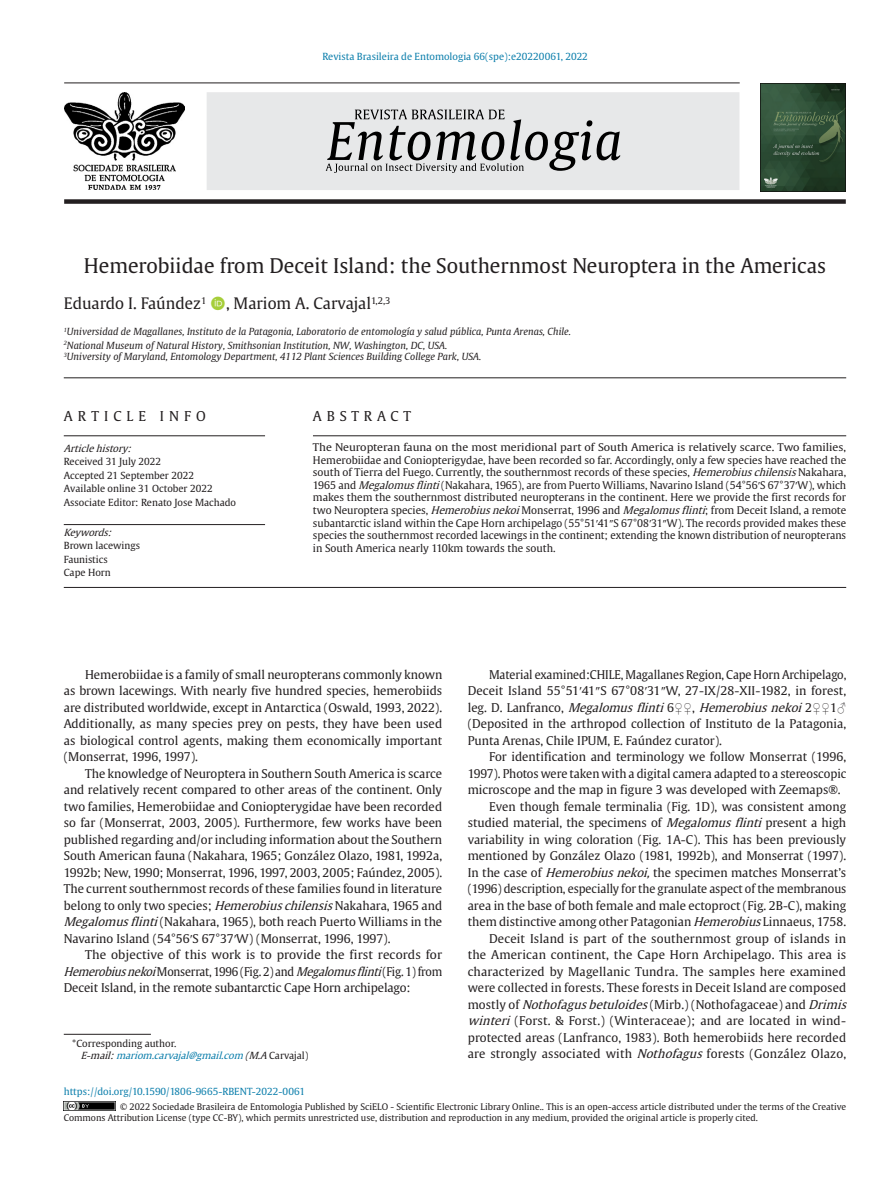
<style>
.page{position:relative;width:893px;height:1191px;background:#fff}
.page>*{position:absolute;margin:0;border:0;box-sizing:border-box;transform-origin:0 0}
.ArticleTitle{font:20.1px "Gulliver";color:#231f20}
.Authors{font:15.75px "Gulliver";color:#231f20}
.ArticleInfoTitle{font:13.5px "Gulliver";letter-spacing:.38em;color:#231f20}
.AbstractTitle{font:13.5px "Gulliver";letter-spacing:.36em;color:#231f20}
.Paragraph{font:12px/16.5px "Gulliver";letter-spacing:.005em;color:#231f20;text-align:justify}
.Paragraph-2{font:12px/16.5px "Gulliver";letter-spacing:.005em;color:#231f20;text-align:justify;scale:.95 1}
.Abstract{font:10.5px/12.6px "Gulliver";color:#231f20;text-align:justify;scale:1.07 1}
.Affiliations{font:italic 9.75px "Gulliver";color:#231f20}
.ArticleDOIAlt{font:9.75px "Gulliver";color:#0d7fac}
.AffiliationsAlt{font:italic 9.75px "Gulliver";color:#231f20}
.History{font:9.75px/13.5px "Gulliver";color:#231f20}
.Correspondence{font:9.75px/11.7px "Gulliver";color:#231f20}
.Keywords{font:9.75px/13.5px "Gulliver";color:#231f20}
.fnEdited-by{font:9.75px "Gulliver";color:#231f20}
.HistoryTitle{font:italic 9.75px "Gulliver";color:#231f20}
.LicenseParaAlt{font:9px/10.8px "Gulliver";color:#231f20}
.s1{font-style:italic}
.s2{font-family:"Times New Roman"}
.s3{font-style:italic;color:#0d7fac}
</style>
<div class="page">
<img style="left:64px;top:92px;width:121px;height:98px">
<hr style="left:64px;top:83px;width:676px;height:1px;background:#231f20">
<div style="left:207px;top:92px;width:532px;height:98px;background:#e7e8e9"></div>
<div style="left:64px;top:199px;width:782px;height:5px;background:#231f20"></div>
<img style="left:761px;top:84px;width:85px;height:107px">
<svg style="left:326px;top:109px;width:294px;height:64px"></svg>
<img style="left:64px;top:1101px;width:51px;height:9px">
<hr style="left:64px;top:587px;width:782px;height:1px;background:#231f20">
<hr style="left:64px;top:377px;width:782px;height:1px;background:#231f20">
<hr style="left:313px;top:435px;width:533px;height:1px;background:#231f20">
<hr style="left:64px;top:435px;width:201px;height:1px;background:#231f20">
<hr style="left:64px;top:524px;width:201px;height:1px;background:#231f20">
<hr style="left:64px;top:1034px;width:87px;height:1px;background:#231f20">
<p class="ArticleDOIAlt" style="left:322px;top:50px;width:267px">Revista Brasileira de Entomologia 66(spe):e20220061, 2022</p>
<p class="ArticleTitle" style="left:84px;top:253px;width:744px">Hemerobiidae from Deceit Island: the Southernmost Neuroptera in the Americas</p>
<p class="Authors" style="left:64px;top:293px;width:328px">Eduardo I. Faúndez<sup>1</sup> , Mariom A. Carvajal<sup>1,2,3</sup></p>
<p class="Affiliations" style="left:64px;top:326px;width:509px"><sup>1</sup>Universidad de Magallanes, Instituto de la Patagonia, Laboratorio de entomología y salud pública, Punta Arenas, Chile.</p>
<p class="Affiliations" style="left:64px;top:339px;width:385px"><sup>2</sup>National Museum of Natural History, Smithsonian Institution, NW, Washington, DC, USA.</p>
<p class="AffiliationsAlt" style="left:64px;top:351px;width:419px"><sup>3</sup>University of Maryland, Entomology Department, 4112 Plant Sciences Building College Park, USA.</p>
<p class="ArticleInfoTitle" style="left:64px;top:407px;width:143px">ARTICLE INFO</p>
<p class="HistoryTitle" style="left:64px;top:442px;width:72px">Articlehistory:</p>
<p class="History" style="left:64px;top:455px;width:150px">Received 31 July 2022<br>Accepted 21 September 2022<br>Available online 31 October 2022</p>
<p class="fnEdited-by" style="left:64px;top:496px;width:174px">Associate Editor: Renato Jose Machado</p>
<p class="Keywords" style="left:64px;top:525px;width:78px"><span class="s1">Keywords:<br></span>Brown lacewings<br>Faunistics<br>Cape Horn</p>
<p class="AbstractTitle" style="left:313px;top:407px;width:100px">ABSTRACT</p>
<p class="Abstract" style="left:313px;top:441px;width:500px">The Neuropteran fauna on the most meridional part of South America is relatively scarce. Two families, Hemerobiidae and Coniopterigydae, have been recorded so far. Accordingly, only a few species have reached the south of Tierra del Fuego. Currently, the southernmost records of these species, <span class="s1">Hemerobiuschilensis</span>Nakahara, 1965 and <span class="s1">Megalomusflinti</span>(Nakahara, 1965), are from Puerto Williams, Navarino Island (54°56<span class="s2">′</span>S 67°37<span class="s2">′</span>W), which makes them the southernmost distributed neuropterans in the continent. Here we provide the first records for two Neuroptera species, <span class="s1">Hemerobiusnekoi</span>Monserrat, 1996 and <span class="s1">Megalomusflinti</span>; from Deceit Island, a remote subantarctic island within the Cape Horn archipelago (55°51<span class="s2">′</span>41<span class="s2">″</span>S 67°08<span class="s2">′</span>31<span class="s2">″</span>W). The records provided makes these species the southernmost recorded lacewings in the continent; extending the known distribution of neuropterans in South America nearly 110km towards the south.</p>
<p class="Paragraph" style="left:64px;top:666px;width:380px;text-indent:21px">Hemerobiidae is a family of small neuropterans commonly known as brown lacewings. With nearly five hundred species, hemerobiids are distributed worldwide, except in Antarctica (Oswald, 1993, 2022).<br>Additionally, as many species prey on pests, they have been used as biological control agents, making them economically important (Monserrat, 1996, 1997).</p>
<p class="Paragraph" style="left:64px;top:765px;width:380px;text-indent:21px">The knowledge of Neuroptera in Southern South America is scarce and relatively recent compared to other areas of the continent. Only two families, Hemerobiidae and Coniopterygidae have been recorded so far (Monserrat, 2003, 2005). Furthermore, few works have been published regarding and/or including information about the Southern South American fauna (Nakahara, 1965; González Olazo, 1981, 1992a, 1992b; New, 1990; Monserrat, 1996, 1997, 2003, 2005; Faúndez, 2005).<br>The current southernmost records of these families found in literature belong to only two species; <span class="s1">Hemerobiuschilensis</span>Nakahara, 1965 and <span class="s1">Megalomusflinti</span>(Nakahara, 1965), both reach Puerto Williams in the Navarino Island (54°56<span class="s2">′</span>S 67°37<span class="s2">′</span>W) (Monserrat, 1996, 1997).</p>
<p class="Paragraph" style="left:64px;top:946px;width:380px;text-indent:21px">The objective of this work is to provide the first records for <span class="s1">Hemerobiusnekoi</span>Monserrat, 1996 (Fig. 2) and <span class="s1">Megalomusflinti</span>(Fig. 1) from Deceit Island, in the remote subantarctic Cape Horn archipelago:</p>
<p class="Correspondence" style="left:81px;top:1038px;width:229px;text-indent:-9px">*Corresponding author.<br><span class="s1">E-mail:</span><span class="s3">mariom.carvajal@gmail.com</span> <span class="s1">(M.A</span> C a r v aj a l )</p>
<p class="Paragraph-2" style="left:468px;top:666px;width:400px;text-indent:21px">Material examined:CHILE, Magallanes Region, Cape Horn Archipelago, Deceit Island 55°51<span class="s2">′</span>41<span class="s2">″</span>S 67°08<span class="s2">′</span>31<span class="s2">″</span>W, 27-IX/28-XII-1982, in forest, l e g . D . L a n fr a n c o , <span class="s1">Megalomusflinti</span>6 <span class="s2">♀ ♀</span> , <span class="s1">Hemerobiusnekoi</span>2 <span class="s2">♀ ♀</span> 1 <span class="s2">♂ </span>(Deposited in the arthropod collection of Instituto de la Patagonia, Punta Arenas, Chile IPUM, E. Faúndez curator).</p>
<p class="Paragraph" style="left:468px;top:748px;width:380px;text-indent:21px">For identification and terminology we follow Monserrat (1996, 1997). Photos were taken with a digital camera adapted to a stereoscopic microscope and the map in figure 3 was developed with Zeemaps®.</p>
<p class="Paragraph" style="left:468px;top:798px;width:380px;text-indent:21px">Even though female terminalia (Fig. 1D), was consistent among studied material, the specimens of <span class="s1">Megalomusflinti</span>present a high variability in wing coloration (Fig. 1A-C). This has been previously mentioned by González Olazo (1981, 1992b), and Monserrat (1997).<br>In the case of <span class="s1">Hemerobiusnekoi,</span>the specimen matches Monserrat’s (1996) description, especially for the granulate aspect of the membranous area in the base of both female and male ectoproct (Fig. 2B-C), making them distinctive among other Patagonian <span class="s1">Hemerobius</span>Linnaeus, 1758.</p>
<p class="Paragraph" style="left:468px;top:930px;width:384px;text-align:left;text-indent:21px">Deceit Island is part of the southernmost group of islands in the American continent, the Cape Horn Archipelago. This area is characterized by Magellanic Tundra. The samples here examined were collected in forests. These forests in Deceit Island are composed mostly of <span class="s1">Nothofagusbetuloides</span>(Mirb.) (Nothofagaceae) and <span class="s1">Drimis winteri</span> (Forst. &amp; Forst.) (Winteraceae); and are located in wind&shy;protected areas (Lanfranco, 1983). Both hemerobiids here recorded are strongly associated with <span class="s1">Nothofagus</span> forests (González Olazo,</p>
<p class="ArticleDOIAlt" style="left:64px;top:1085px;width:243px">https://doi.org/10.1590/1806-9665-RBENT-2022-0061</p>
<p class="LicenseParaAlt" style="left:64px;top:1101px;width:784px;text-indent:56px">© 2022 Sociedade Brasileira de Entomologia Published by SciELO - Scientific Electronic Library Online.. This is an open-access article distributed under the terms of the Creative<br>Commons Attribution License (type CC-BY), which permits unrestricted use, distribution and reproduction in any medium, provided the original article is properly cited.</p>
</div>
